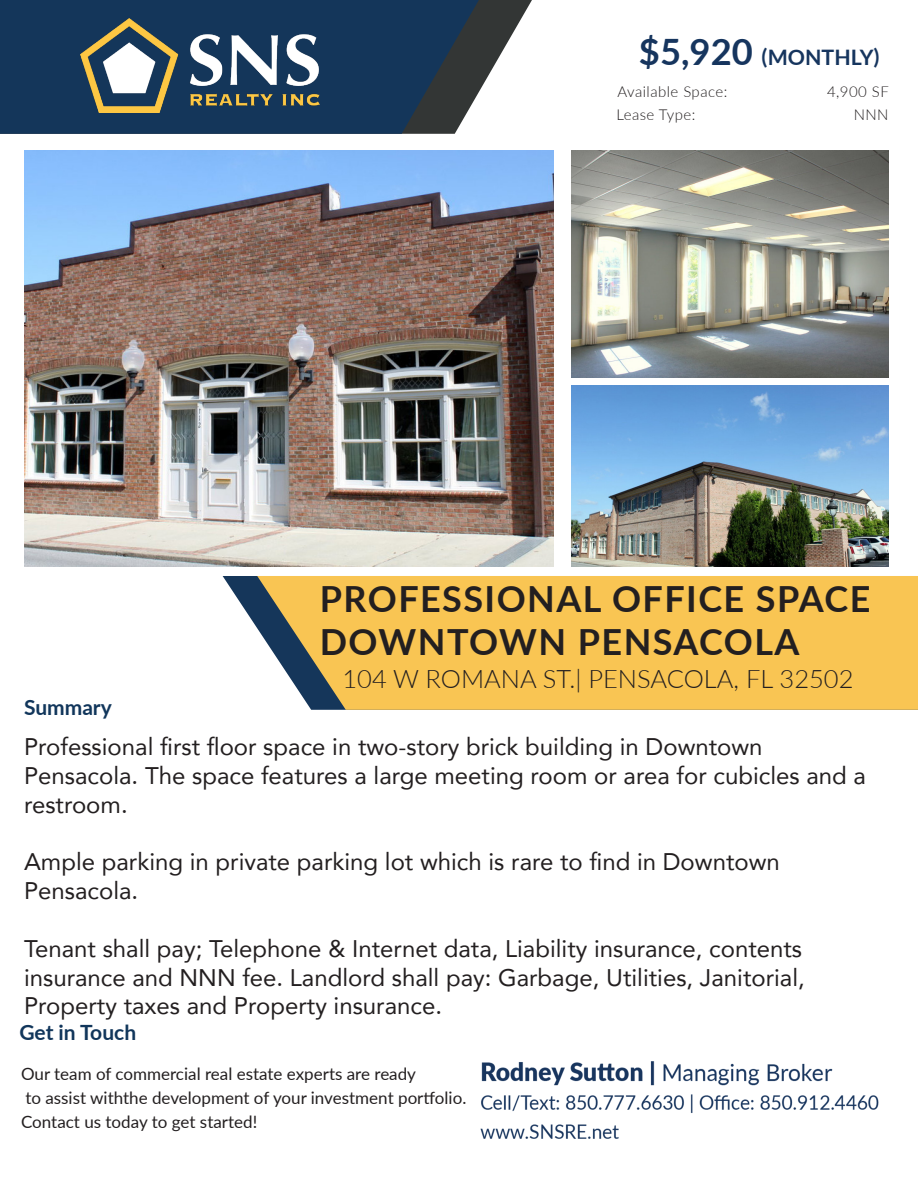
<style>
.page{position:relative;width:918px;height:1188px;background:#fff}
.page>*{position:absolute;margin:0;border:0;box-sizing:border-box;transform-origin:0 0}
.t1{font:700 36px "Lato";letter-spacing:.04em;color:#231f20}
.t2{font:300 25.5px "Lato";color:#231f20}
.t3{font:24px/28.8px "Avenir";color:#231f20}
.t4{font:700 21.3px "Lato";color:#16355e}
.t5{font:700 21px "Lato";color:#11365b}
.t6{font:17.1px "Lato";color:#231f20}
.t7{font:300 15px "Lato";letter-spacing:.03em;color:#231f20}
.s1{font-size:36.3px}
</style>
<div class="page">
<svg style="left:479px;top:0;width:53px;height:92px"></svg>
<svg style="left:0;top:0;width:479px;height:134px;background:#1a3857"></svg>
<img style="left:80px;top:19px;width:240px;height:93px">
<svg style="left:223px;top:576px;width:34px;height:52px"></svg>
<svg style="left:257px;top:576px;width:661px;height:134px;background:#efc057"></svg>
<img style="left:24px;top:151px;width:530px;height:416px">
<img style="left:572px;top:151px;width:317px;height:227px">
<img style="left:572px;top:385px;width:317px;height:182px">
<img style="left:480px;top:1061px;width:399px;height:78px">
<p class="t4" style="left:639px;top:42px;width:242px"><span class="s1">$5,920</span> (MONTHLY)</p>
<p class="t7" style="left:618px;top:81px;width:111px">Available Space:</p>
<p class="t7" style="left:827px;top:81px;width:63px">4,900 SF</p>
<p class="t7" style="left:616px;top:104px;width:80px">Lease Type:</p>
<p class="t7" style="left:854px;top:104px;width:36px">NNN</p>
<p class="t5" style="left:24px;top:692px;width:89px">Summary</p>
<p class="t1" style="left:320px;top:573px;width:552px">PROFESSIONAL OFFICE SPACE</p>
<p class="t1" style="left:320px;top:616px;width:481px">DOWNTOWN PENSACOLA</p>
<p class="t2" style="left:342px;top:661px;width:513px">104 W ROMANA ST.| PENSACOLA, FL 32502</p>
<p class="t3" style="left:24px;top:732px;width:843px">Professional first floor space in two-story brick building in Downtown<br>Pensacola. The space features a large meeting room or area for cubicles and a restroom.</p>
<p class="t3" style="left:24px;top:847px;width:757px">Ample parking in private parking lot which is rare to find in Downtown<br>Pensacola.</p>
<p class="t3" style="left:24px;top:933px;width:782px;text-align:justify">Tenant shall pay; Telephone &amp; Internet data, Liability insurance, contents insurance and NNN fee. Landlord shall pay: Garbage, Utilities, Janitorial, Property taxes and Property insurance.</p>
<p class="t5" style="left:20px;top:1016px;width:118px">Get in Touch</p>
<p class="t6" style="left:21px;top:1062px;width:397px">Our team of commercial real estate experts are ready</p>
<p class="t6" style="left:25px;top:1086px;width:442px">to assist withthe development of your investment portfolio.</p>
<p class="t6" style="left:21px;top:1109px;width:238px">Contact us today to get started!</p>
</div>
